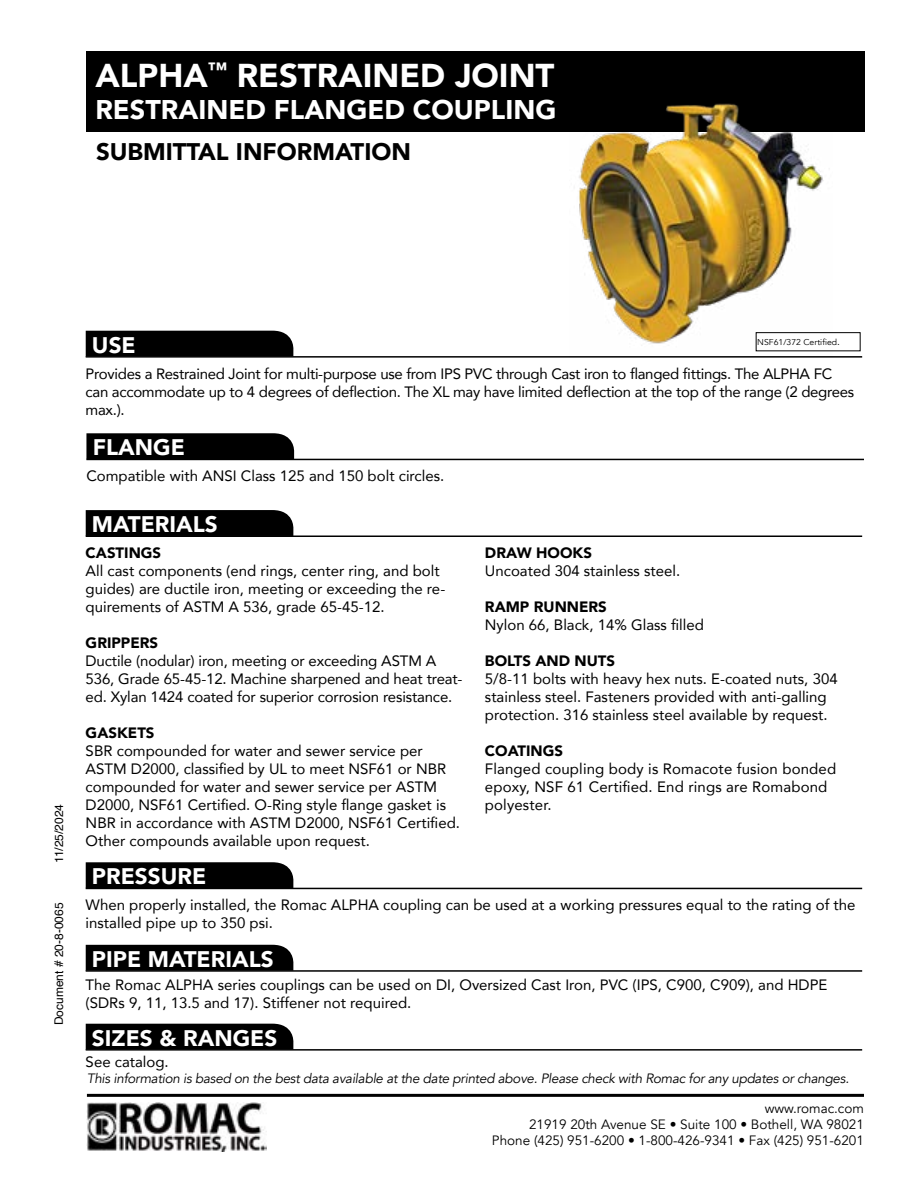
<style>
.page{position:relative;width:918px;height:1188px;background:#fff}
.page>*{position:absolute;margin:0;border:0;box-sizing:border-box;transform-origin:0 0}
.t1{font:900 33px "Avenir";color:#fff}
.t2{font:900 27px "Avenir";color:#fff}
.t3{font:900 24px "Avenir";color:#000}
.t4{font:900 22.5px "Avenir";color:#fff}
.t5{font:15px/18px "Avenir";color:#000}
.t6{font:15px/18px "Avenir";letter-spacing:-.02em;color:#000}
.t7{font:900 15px "Avenir";color:#000}
.t8{font:italic 13.5px "Avenir";letter-spacing:-.02em;color:#000}
.t9{font:13.5px/16.2px "Avenir";color:#000;text-align:right}
.t10{font:12px "Helvetica";color:#000}
.t11{font:8.4px "Avenir";color:#000}
.s1{font-size:10.2px}
</style>
<div class="page">
<hr style="left:87px;top:1094px;width:777px;height:3px;background:#000">
<img style="left:87px;top:1102px;width:179px;height:49px">
<div style="left:86px;top:51px;width:779px;height:81px;background:#000"></div>
<div style="left:86px;top:331px;width:208px;height:25px;background:#000"></div>
<hr style="left:86px;top:356px;width:776px;height:2px;background:#000">
<div style="left:86px;top:433px;width:209px;height:26px;background:#000"></div>
<hr style="left:86px;top:459px;width:778px;height:1px;background:#000">
<div style="left:86px;top:862px;width:208px;height:26px;background:#000"></div>
<hr style="left:86px;top:888px;width:776px;height:1px;background:#000">
<div style="left:86px;top:945px;width:208px;height:25px;background:#000"></div>
<hr style="left:86px;top:970px;width:776px;height:2px;background:#000">
<div style="left:86px;top:510px;width:208px;height:26px;background:#000"></div>
<hr style="left:86px;top:536px;width:776px;height:1px;background:#000">
<img style="left:569px;top:103px;width:263px;height:254px">
<div style="left:86px;top:1024px;width:208px;height:25px;background:#000"></div>
<hr style="left:86px;top:1049px;width:776px;height:2px;background:#000">
<h1 class="t1" style="left:95px;top:47px;width:461px">ALPHA<sup>™</sup> RESTRAINED JOINT</h1>
<h2 class="t2" style="left:95px;top:87px;width:462px">RESTRAINED FLANGED COUPLING</h2>
<h3 class="t3" style="left:96px;top:131px;width:317px">SUBMITTAL INFORMATION</h3>
<p class="t10" style="left:50px;top:863px;width:61px;rotate:-90deg">11/25/2024</p>
<p class="t10" style="left:50px;top:1025px;width:124px;rotate:-90deg">Document # 20-8-0065</p>
<h3 class="t4" style="left:92px;top:325px;width:45px">USE</h3>
<p class="t11" style="left:757px;top:337px;width:84px">NSF61/372 Certified<span class="s1">.</span></p>
<p class="t6" style="left:86px;top:364px;width:770px">Provides a Restrained Joint for multi-purpose use from IPS PVC through Cast iron to flanged fittings. The ALPHA FC can accommodate up to 4 degrees of deflection. The XL may have limited deflection at the top of the range (2 degrees max.).</p>
<h3 class="t4" style="left:93px;top:428px;width:94px">FLANGE</h3>
<p class="t5" style="left:86px;top:467px;width:359px">Compatible with ANSI Class 125 and 150 bolt circles.</p>
<h3 class="t4" style="left:92px;top:505px;width:127px">MATERIALS</h3>
<p class="t7" style="left:86px;top:540px;width:77px">CASTINGS</p>
<p class="t5" style="left:86px;top:561px;width:361px">All cast components (end rings, center ring, and bolt guides) are ductile iron, meeting or exceeding the re&shy;quirements of ASTM A 536, grade 65-45-12.</p>
<p class="t7" style="left:86px;top:630px;width:74px">GRIPPERS</p>
<p class="t5" style="left:86px;top:651px;width:378px">Ductile (nodular) iron, meeting or exceeding ASTM A<br>536, Grade 65-45-12. Machine sharpened and heat treat&shy;ed. Xylan 1424 coated for superior corrosion resistance.</p>
<p class="t7" style="left:86px;top:720px;width:70px">GASKETS</p>
<p class="t5" style="left:86px;top:741px;width:376px">SBR compounded for water and sewer service per ASTM D2000, classified by UL to meet NSF61 or NBR compounded for water and sewer service per ASTM D2000, NSF61 Certified. O-Ring style flange gasket is NBR in accordance with ASTM D2000, NSF61 Certified.<br>Other compounds available upon request.</p>
<h3 class="t4" style="left:92px;top:857px;width:116px">PRESSURE</h3>
<p class="t7" style="left:485px;top:540px;width:109px">DRAW HOOKS</p>
<p class="t5" style="left:485px;top:561px;width:197px">Uncoated 304 stainless steel.</p>
<p class="t7" style="left:485px;top:594px;width:123px">RAMP RUNNERS</p>
<p class="t5" style="left:485px;top:615px;width:220px">Nylon 66, Black, 14% Glass filled</p>
<p class="t7" style="left:485px;top:648px;width:132px">BOLTS AND NUTS</p>
<p class="t5" style="left:485px;top:669px;width:354px">5/8-11 bolts with heavy hex nuts. E-coated nuts, 304 stainless steel. Fasteners provided with anti-galling protection. 316 stainless steel available by request.</p>
<p class="t7" style="left:485px;top:738px;width:80px">COATINGS</p>
<p class="t5" style="left:485px;top:759px;width:353px">Flanged coupling body is Romacote fusion bonded epoxy, NSF 61 Certified. End rings are Romabond polyester.</p>
<p class="t5" style="left:86px;top:896px;width:771px">When properly installed, the Romac ALPHA coupling can be used at a working pressures equal to the rating of the installed pipe up to 350 psi.</p>
<h3 class="t4" style="left:92px;top:939px;width:183px">PIPE MATERIALS</h3>
<p class="t5" style="left:86px;top:975px;width:743px">The Romac ALPHA series couplings can be used on DI, Oversized Cast Iron, PVC (IPS, C900, C909), and HDPE (SDRs 9, 11, 13.5 and 17). Stiffener not required.</p>
<h3 class="t4" style="left:92px;top:1018px;width:187px">SIZES &amp; RANGES</h3>
<p class="t5" style="left:86px;top:1052px;width:85px">See catalog.</p>
<p class="t8" style="left:87px;top:1071px;width:764px">This information is based on the best data available at the date printed above. Please check with Romac for any updates or changes.</p>
<p class="t9" style="left:492px;top:1100px;width:374px">www.romac.com<br>21919 20th Avenue SE • Suite 100 • Bothell, WA 98021<br>Phone (425) 951-6200 • 1-800-426-9341 • Fax (425) 951-6201</p>
</div>
